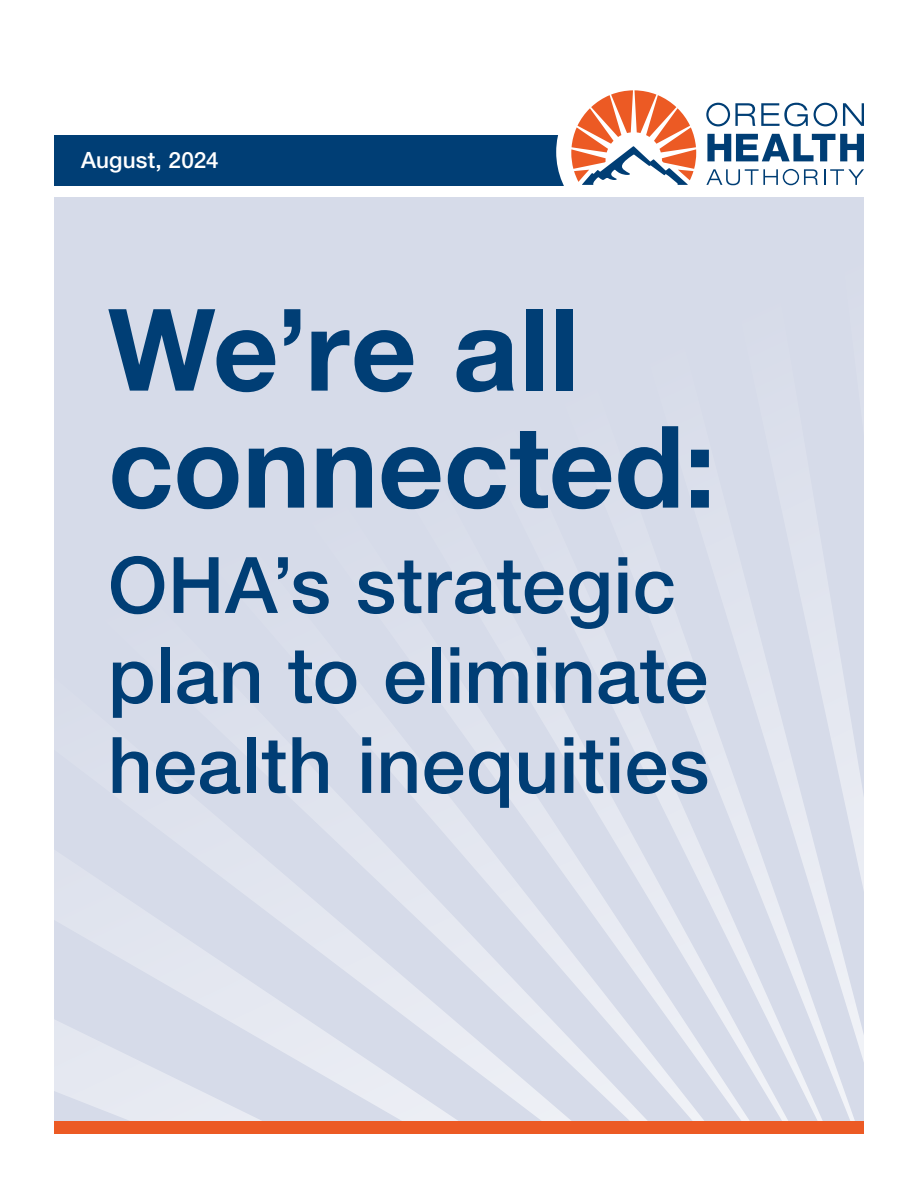
<style>
.page{position:relative;width:918px;height:1188px;background:#fff}
.page>*{position:absolute;margin:0;border:0;box-sizing:border-box;transform-origin:0 0}
.t1{font:700 114px/117px "Helvetica Neue LT Std";color:#003e75}
.t2{font:500 78px/90px "Helvetica Neue LT Std";letter-spacing:.005em;color:#003e75}
.t3{font:500 22.5px "Helvetica Neue LT Std";letter-spacing:.01em;color:#fff}
</style>
<div class="page">
<div style="left:54px;top:135px;width:645px;height:50px;background:#003e75"></div>
<div style="left:556px;top:74px;width:156px;height:156px;background:#fff;border-radius:50%"></div>
<div style="left:54px;top:197px;width:810px;height:924px;background:#d6dbe9"></div>
<svg style="left:835px;top:630px;width:29px;height:491px"></svg>
<svg style="left:813px;top:586px;width:22px;height:535px"></svg>
<svg style="left:605px;top:593px;width:208px;height:518px"></svg>
<svg style="left:54px;top:700px;width:752px;height:421px"></svg>
<svg style="left:571px;top:90px;width:125px;height:95px"></svg>
<svg style="left:707px;top:134px;width:157px;height:27px"></svg>
<svg style="left:761px;top:103px;width:47px;height:23px"></svg>
<svg style="left:843px;top:103px;width:21px;height:23px"></svg>
<svg style="left:814px;top:103px;width:23px;height:23px"></svg>
<svg style="left:706px;top:103px;width:49px;height:23px"></svg>
<svg style="left:824px;top:169px;width:40px;height:16px"></svg>
<svg style="left:706px;top:169px;width:112px;height:16px"></svg>
<div style="left:54px;top:1121px;width:810px;height:13px;background:#ec5a24"></div>
<p class="t3" style="left:81px;top:147px;width:139px">August, 2024</p>
<h1 class="t1" style="left:108px;top:289px;width:609px">We’re all connected:</h1>
<h1 class="t2" style="left:108px;top:539px;width:603px">OHA’s strategic plan to eliminate health inequities</h1>
</div>
